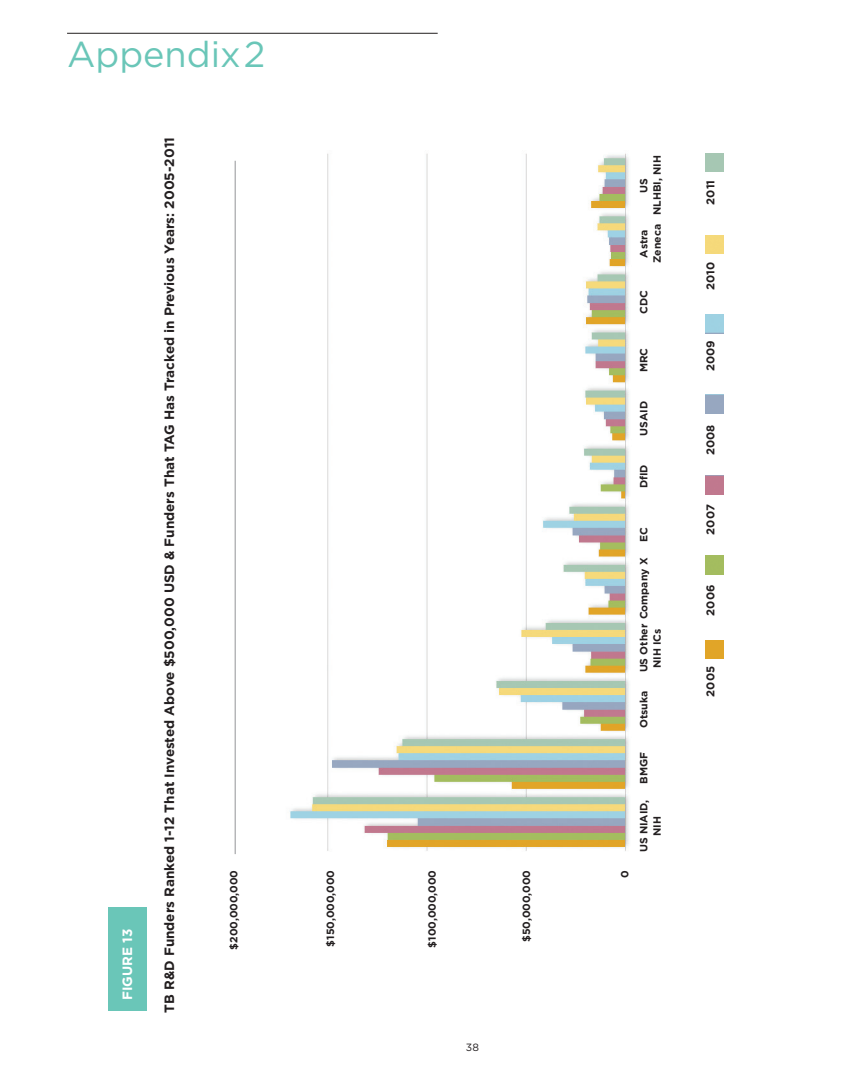
<style>
.page{position:relative;width:864px;height:1080px;background:#fff}
.page>*{position:absolute;margin:0;border:0;box-sizing:border-box;transform-origin:0 0}
.t1{font:36px "Gotham";color:#6ac6b8}
.t2{font:700 13.5px "Gotham";color:#231f20}
.t3{font:700 13.5px "Gotham";color:#fff}
.t4{font:700 11.25px "Gotham";color:#231f20}
.t5{font:700 10.5px/13.5px "Gotham";color:#231f20;text-align:center}
.t6{font:10.5px "Gotham";color:#231f20}
</style>
<div class="page">
<hr style="left:67px;top:33px;width:371px;height:1px;background:#231f20">
<img style="left:289px;top:153px;width:340px;height:698px">
<div style="left:109px;top:907px;width:38px;height:104px;background:#6ac6b8"></div>
<hr style="left:235px;top:161px;width:1px;height:693px;background:#939598">
<img style="left:705px;top:556px;width:18px;height:18px">
<img style="left:705px;top:640px;width:18px;height:19px">
<h1 class="t1" style="left:67px;top:35px;width:200px">Appendix2</h1>
<p class="t3" style="left:120px;top:1000px;width:73px;rotate:-90deg">figure 13</p>
<p class="t2" style="left:162px;top:1013px;width:877px;rotate:-90deg">TB R&amp;D Funders Ranked 1-12 That Invested Above $500,000 USD &amp; Funders That TAG Has Tracked in Previous Years: 2005-2011</p>
<p class="t5" style="left:637px;top:215px;width:61px;rotate:-90deg">US<br>NLHBI, NIH</p>
<p class="t5" style="left:637px;top:263px;width:40px;rotate:-90deg">Astra<br>Zeneca</p>
<p class="t5" style="left:637px;top:314px;width:25px;rotate:-90deg">CDC</p>
<p class="t5" style="left:637px;top:372px;width:26px;rotate:-90deg">MRC</p>
<p class="t5" style="left:637px;top:436px;width:36px;rotate:-90deg">USAID</p>
<p class="t5" style="left:637px;top:488px;width:25px;rotate:-90deg">DfID</p>
<p class="t5" style="left:227px;top:950px;width:81px;rotate:-90deg">$200,000,000</p>
<p class="t5" style="left:618px;top:878px;width:9px;rotate:-90deg">0</p>
<p class="t5" style="left:323px;top:947px;width:78px;rotate:-90deg">$150,000,000</p>
<p class="t5" style="left:425px;top:948px;width:79px;rotate:-90deg">$100,000,000</p>
<p class="t5" style="left:520px;top:942px;width:74px;rotate:-90deg">$50,000,000</p>
<p class="t5" style="left:637px;top:542px;width:16px;rotate:-90deg">EC</p>
<p class="t5" style="left:637px;top:619px;width:63px;rotate:-90deg">Company X</p>
<p class="t5" style="left:637px;top:672px;width:50px;rotate:-90deg">US Other<br>NIH ICs</p>
<p class="t5" style="left:637px;top:728px;width:39px;rotate:-90deg">Otsuka</p>
<p class="t5" style="left:637px;top:784px;width:33px;rotate:-90deg">BMGF</p>
<p class="t5" style="left:637px;top:852px;width:54px;rotate:-90deg">US NIAID,<br>NIH</p>
<p class="t6" style="left:466px;top:1042px;width:15px">38</p>
<p class="t4" style="left:704px;top:205px;width:26px;rotate:-90deg">2011</p>
<p class="t4" style="left:704px;top:290px;width:30px;rotate:-90deg">2010</p>
<p class="t4" style="left:704px;top:371px;width:32px;rotate:-90deg">2009</p>
<p class="t4" style="left:704px;top:455px;width:32px;rotate:-90deg">2008</p>
<p class="t4" style="left:704px;top:535px;width:32px;rotate:-90deg">2007</p>
<p class="t4" style="left:704px;top:616px;width:32px;rotate:-90deg">2006</p>
<p class="t4" style="left:704px;top:697px;width:32px;rotate:-90deg">2005</p>
</div>
